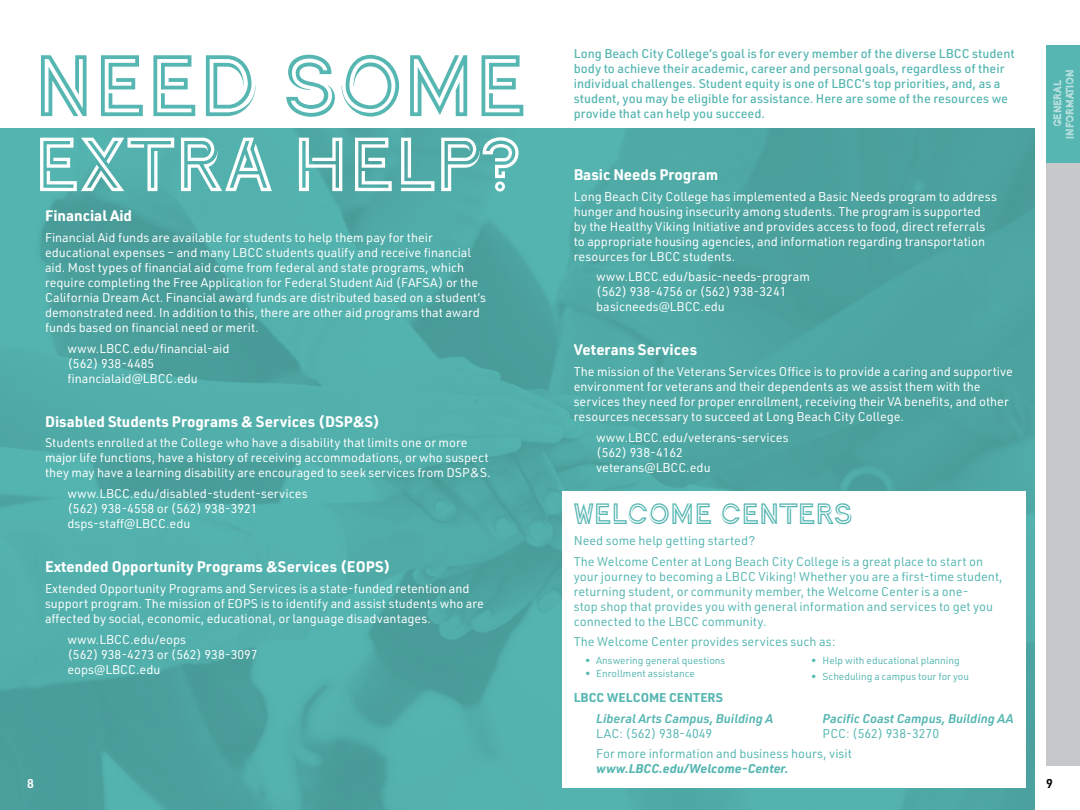
<style>
.page{position:relative;width:1080px;height:810px;background:#fff}
.page>*{position:absolute;margin:0;border:0;box-sizing:border-box;transform-origin:0 0}
.t1{font:92.5px "Continuo";color:#55b6b2}
.t2{font:81.25px "Continuo";color:#fff}
.Body{font:31.25px "Continuo";color:#55b6b2}
.Body-2{font:700 15px "URWDIN";color:#fff}
.Body-3{font:12.5px/15px "URWDIN";color:#fff}
.Body-4{font:12.5px/15px "URWDIN";color:#55b6b2}
.Body-5{font:500 12.5px/15px "URWDIN";color:#55b6b2}
.Body-6{font:italic 600 12.5px/15px "URWDIN";color:#55b6b2}
.Body-7{font:700 12.5px "URWDIN";letter-spacing:.01em;color:#55b6b2}
.t3{font:600 12.5px "URWDIN";color:#000}
.t4{font:600 12.5px "URWDIN";color:#fff}
.t5{font:11.25px/12.5px "Continuo";color:#fff;text-align:center}
.t6{font:10px "URWDIN";color:#55b6b2}
.s1{font-weight:400;font-style:normal}
.s2{font-weight:700;font-style:italic}
</style>
<div class="page">
<img style="left:0;top:129px;width:1035px;height:681px">
<div style="left:1046px;top:163px;width:34px;height:118px;background:#c7c8ca"></div>
<div style="left:1046px;top:45px;width:34px;height:118px;background:#55b6b2"></div>
<div style="left:1046px;top:405px;width:34px;height:118px;background:#c7c8ca"></div>
<div style="left:1046px;top:523px;width:34px;height:118px;background:#c7c8ca"></div>
<div style="left:1046px;top:281px;width:34px;height:124px;background:#c7c8ca"></div>
<div style="left:1046px;top:641px;width:34px;height:125px;background:#c7c8ca"></div>
<div style="left:562px;top:491px;width:464px;height:297px;background:#fff"></div>
<p class="t1" style="left:34px;top:40px;width:495px">NEED SOME</p>
<p class="t2" style="left:34px;top:124px;width:488px">EXTRA HELP?</p>
<p class="Body-2" style="left:45px;top:206px;width:89px">Financial Aid</p>
<p class="Body-3" style="left:45px;top:230px;width:443px">Financial Aid funds are available for students to help them pay for their educational expenses – and many LBCC students qualify and receive financial aid. Most types of financial aid come from federal and state programs, which require completing the Free Application for Federal Student Aid (FAFSA) or the California Dream Act. Financial award funds are distributed based on a student’s demonstrated need. In addition to this, there are other aid programs that award funds based on financial need or merit.</p>
<p class="Body-3" style="left:68px;top:340px;width:164px">www.LBCC.edu/financial-aid (562) 938-4485 financialaid@LBCC.edu</p>
<p class="Body-2" style="left:45px;top:411px;width:336px">Disabled Students Programs &amp; Services (DSP&amp;S)</p>
<p class="Body-3" style="left:45px;top:435px;width:447px">Students enrolled at the College who have a disability that limits one or more major life functions, have a history of receiving accommodations, or who suspect they may have a learning disability are encouraged to seek services from DSP&amp;S.</p>
<p class="Body-3" style="left:68px;top:486px;width:242px">www.LBCC.edu/disabled-student-services (562) 938-4558 or (562) 938-3921 dsps-staff@LBCC.edu</p>
<p class="Body-2" style="left:45px;top:557px;width:347px">Extended Opportunity Programs &amp;Services (EOPS)</p>
<p class="Body-3" style="left:45px;top:581px;width:441px">Extended Opportunity Programs and Services is a state-funded retention and support program. The mission of EOPS is to identify and assist students who are affected by social, economic, educational, or language disadvantages.</p>
<p class="Body-3" style="left:68px;top:631px;width:192px">www.LBCC.edu/eops<br>(562) 938-4273 or (562) 938-3097 eops@LBCC.edu</p>
<p class="t4" style="left:27px;top:775px;width:8px">8</p>
<p class="Body-5" style="left:574px;top:46px;width:443px">Long Beach City College’s goal is for every member of the diverse LBCC student body to achieve their academic, career and personal goals, regardless of their individual challenges. Student equity is one of LBCC’s top priorities, and, as a student, you may be eligible for assistance. Here are some of the resources we provide that can help you succeed.</p>
<p class="Body-2" style="left:574px;top:164px;width:146px">Basic Needs Program</p>
<p class="Body-3" style="left:574px;top:188px;width:425px">Long Beach City College has implemented a Basic Needs program to address hunger and housing insecurity among students. The program is supported by the Healthy Viking Initiative and provides access to food, direct referrals to appropriate housing agencies, and information regarding transportation resources for LBCC students.</p>
<p class="Body-3" style="left:596px;top:269px;width:215px">www.LBCC.edu/basic-needs-program (562) 938-4756 or (562) 938-3241 basicneeds@LBCC.edu</p>
<p class="Body-2" style="left:574px;top:340px;width:125px">Veterans Services</p>
<p class="Body-3" style="left:574px;top:364px;width:441px">The mission of the Veterans Services Office is to provide a caring and supportive environment for veterans and their dependents as we assist them with the services they need for proper enrollment, receiving their VA benefits, and other resources necessary to succeed at Long Beach City College.</p>
<p class="Body-3" style="left:596px;top:429px;width:194px">www.LBCC.edu/veterans-services (562) 938-4162 veterans@LBCC.edu</p>
<p class="Body" style="left:574px;top:499px;width:280px">WELCOME CENTERS</p>
<p class="Body-4" style="left:574px;top:533px;width:183px">Need some help getting started?</p>
<p class="Body-4" style="left:574px;top:553px;width:431px">The Welcome Center at Long Beach City College is a great place to start on your journey to becoming a LBCC Viking! Whether you are a first-time student, returning student, or community member, the Welcome Center is a one-<br>stop shop that provides you with general information and services to get you connected to the LBCC community.</p>
<p class="Body-4" style="left:574px;top:634px;width:263px">The Welcome Center provides services such as:</p>
<p class="t6" style="left:585px;top:654px;width:142px">• Answering general questions</p>
<p class="t6" style="left:585px;top:667px;width:111px">• Enrollment assistance</p>
<p class="t6" style="left:811px;top:654px;width:150px">• Help with educational planning</p>
<p class="t6" style="left:811px;top:670px;width:159px">• Scheduling a campus tour for you</p>
<p class="Body-7" style="left:574px;top:689px;width:151px">LBCC WELCOME CENTERS</p>
<p class="Body-6" style="left:596px;top:710px;width:178px">Liberal Arts Campus, Building A<br><span class="s1">LAC: (562) 938-4049</span></p>
<p class="Body-6" style="left:823px;top:710px;width:193px">Pacific Coast Campus, Building AA<br><span class="s1">PCC: (562) 938-3270</span></p>
<p class="Body-4" style="left:596px;top:746px;width:257px">For more information and business hours, visit <span class="s2">www.LBCC.edu/Welcome-Center.</span></p>
<p class="t5" style="left:1052px;top:139px;width:71px;rotate:-90deg">GENERAL<br>INFORMATION</p>
<p class="t3" style="left:1046px;top:775px;width:8px">9</p>
</div>
